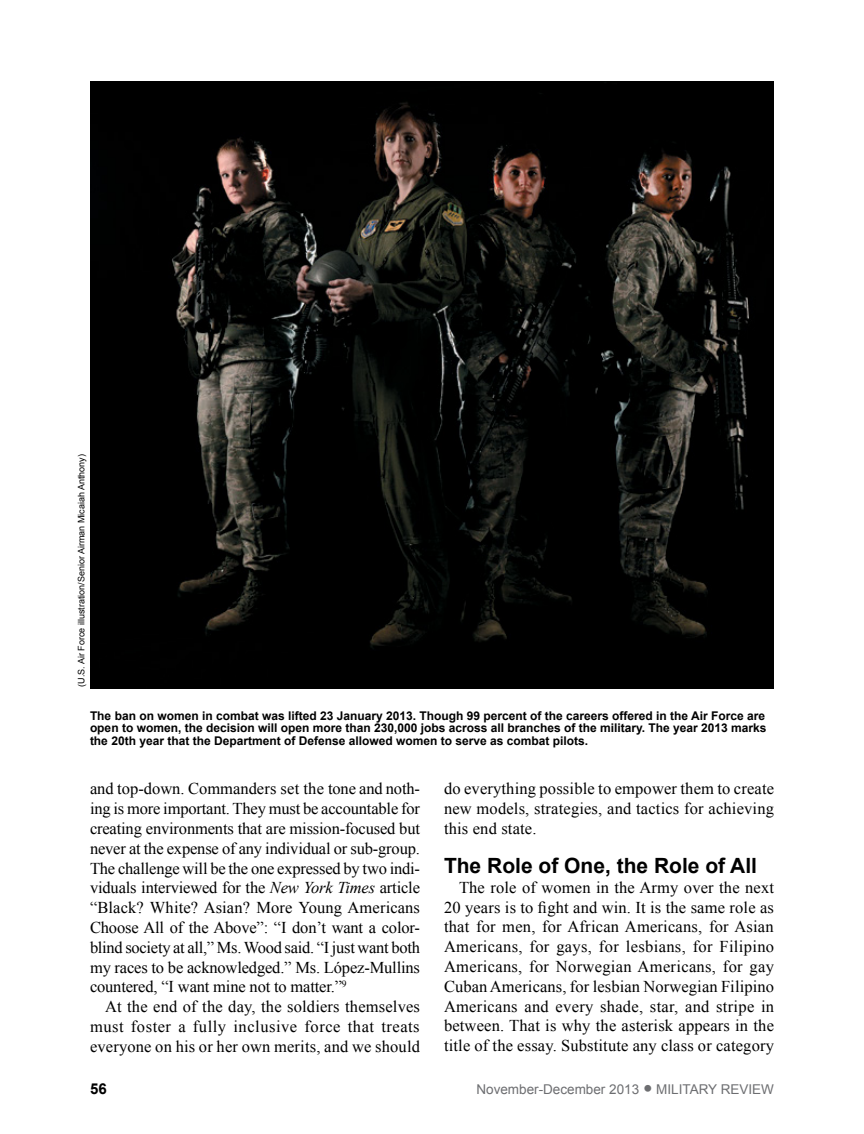
<style>
.page{position:relative;width:864px;height:1134px;background:#fff}
.page>*{position:absolute;margin:0;border:0;box-sizing:border-box;transform-origin:0 0}
.Subhead{font:700 21px "Arial";color:#000}
.fob{font:16.5px/19.8px "Times New Roman";letter-spacing:.01em;color:#000;text-align:justify}
.t1{font:700 15px "Arial";color:#000}
.t2{font:13.5px "Arial";color:#6d6e71}
.Cutline{font:700 12px/12.8px "Arial";color:#000}
.Photocredits{font:9px "Arial";color:#000}
.s1{font-style:italic}
.s2{font-size:27px}
</style>
<div class="page">
<img style="left:90px;top:81px;width:684px;height:607px">
<p class="Photocredits" style="left:75px;top:687px;width:234px;rotate:-90deg">(U.S. Air Force illustration/Senior Airman Micaiah Anthony)</p>
<p class="Cutline" style="left:90px;top:710px;width:678px">The ban on women in combat was lifted 23 January 2013. Though 99 percent of the careers offered in the Air Force are open to women, the decision will open more than 230,000 jobs across all branches of the military. The year 2013 marks the 20th year that the Department of Defense allowed women to serve as combat pilots.</p>
<p class="fob" style="left:90px;top:779px;width:332px">and top-down. Commanders set the tone and noth&shy;ing is more important. They must be accountable for creating environments that are mission-focused but never at the expense of any individual or sub-group.<br>The challenge will be the one expressed by two indi&shy;viduals interviewed for the <span class="s1">New York Times</span> article “Black? White? Asian? More Young Americans Choose All of the Above”: “I don’t want a color&shy;blind society at all,” Ms. Wood said. “I just want both my races to be acknowledged.” Ms. López-Mullins countered, “I want mine not to matter.”<sup>9</sup></p>
<p class="fob" style="left:90px;top:997px;width:332px;text-indent:15px">At the end of the day, the soldiers themselves must foster a fully inclusive force that treats everyone on his or her own merits, and we should</p>
<p class="fob" style="left:444px;top:779px;width:332px">do everything possible to empower them to create new models, strategies, and tactics for achieving this end state.</p>
<p class="Subhead" style="left:444px;top:852px;width:315px">The Role of One, the Role of All</p>
<p class="fob" style="left:444px;top:877px;width:332px;text-indent:15px">The role of women in the Army over the next 20 years is to fight and win. It is the same role as that for men, for African Americans, for Asian Americans, for gays, for lesbians, for Filipino Americans, for Norwegian Americans, for gay Cuban Americans, for lesbian Norwegian Filipino Americans and every shade, star, and stripe in between. That is why the asterisk appears in the title of the essay. Substitute any class or category</p>
<p class="t1" style="left:90px;top:1078px;width:18px">56</p>
<p class="t2" style="left:476px;top:1080px;width:299px">November-December 2013 <span class="s2">•</span> MILITARY REVIEW</p>
</div>
